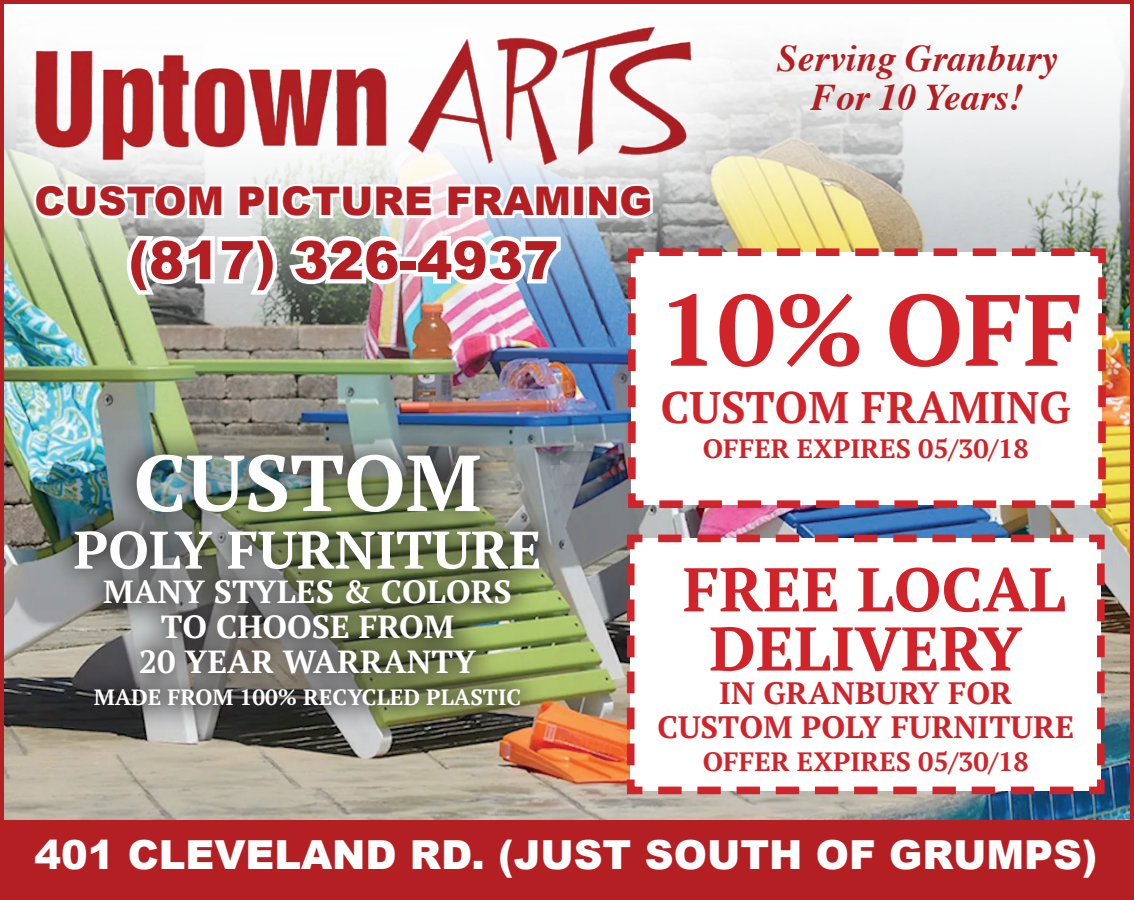
<style>
.page{position:relative;width:1134px;height:900px;background:#fff}
.page>*{position:absolute;margin:0;border:0;box-sizing:border-box;transform-origin:0 0}
.t1{font:700 100.8px "PT Serif";color:#d1232a}
.t2{font:700 79.2px "PT Serif";color:#fff}
.t3{font:700 61.6px/59.2px "PT Serif";color:#d1232a;text-align:center}
.t4{font:900 53.2px "Arial";color:#b31f23}
.t5{font:700 52.8px "PT Serif";color:#fff}
.t6{font:700 44px "PT Serif";color:#d1232a}
.t7{font:900 40px "Arial";color:#fff}
.t8{font:900 39.6px "Arial";color:#b31f23}
.t9{font:italic 700 37.6px/39.6px "Times";color:#b31f23;text-align:center}
.t10{font:700 32px/34.8px "PT Serif";color:#fff;text-align:center}
.t11{font:700 30.8px/33.6px "PT Serif";color:#d1232a;text-align:center}
.t12{font:700 26.4px "PT Serif";color:#d1232a}
.t13{font:700 22px "PT Serif";color:#fff}
</style>
<div class="page">
<img style="left:5px;top:53px;width:1124px;height:768px">
<div style="left:0;top:0;width:920px;height:485px;background:#fff;opacity:.76"></div>
<div style="left:0;top:0;width:769px;height:242px;background:#fff;opacity:.75"></div>
<img style="left:29px;top:19px;width:673px;height:153px">
<div style="left:572px;top:184px;width:14px;height:34px;border:5px solid #fff"></div>
<svg style="left:584px;top:180px;width:72px;height:43px"></svg>
<svg style="left:30px;top:151px;width:544px;height:148px"></svg>
<svg style="left:623px;top:531px;width:485px;height:267px"></svg>
<svg style="left:624px;top:245px;width:486px;height:267px"></svg>
<div style="left:0;top:821px;width:1134px;height:79px;background:#b31f23"></div>
<img style="left:52px;top:428px;width:512px;height:303px">
<p class="t9" style="left:777px;top:35px;width:283px">Serving Granbury<br>For 10 Years!</p>
<p class="t8" style="left:34px;top:173px;width:619px">CUSTOM PICTURE FRAMING</p>
<h3 class="t4" style="left:128px;top:221px;width:432px">(817) 326-4937</h3>
<h2 class="t2" style="left:134px;top:431px;width:349px">CUSTOM</h2>
<h3 class="t5" style="left:73px;top:515px;width:470px">POLY FURNITURE</h3>
<p class="t10" style="left:103px;top:574px;width:410px">MANY STYLES &amp; COLORS<br>TO CHOOSE FROM<br>20 YEAR WARRANTY</p>
<p class="t13" style="left:94px;top:683px;width:429px">MADE FROM 100% RECYCLED PLASTIC</p>
<h1 class="t1" style="left:658px;top:264px;width:426px">10% OFF</h1>
<h3 class="t6" style="left:661px;top:378px;width:411px">CUSTOM FRAMING</h3>
<p class="t12" style="left:703px;top:432px;width:328px">OFFER EXPIRES 05/30/18</p>
<h3 class="t3" style="left:683px;top:559px;width:384px">FREE LOCAL<br>DELIVERY</h3>
<p class="t11" style="left:657px;top:676px;width:418px">IN GRANBURY FOR<br>CUSTOM POLY FURNITURE</p>
<p class="t12" style="left:703px;top:745px;width:328px">OFFER EXPIRES 05/30/18</p>
<p class="t7" style="left:34px;top:826px;width:1065px">401 CLEVELAND RD. (JUST SOUTH OF GRUMPS)</p>
</div>
